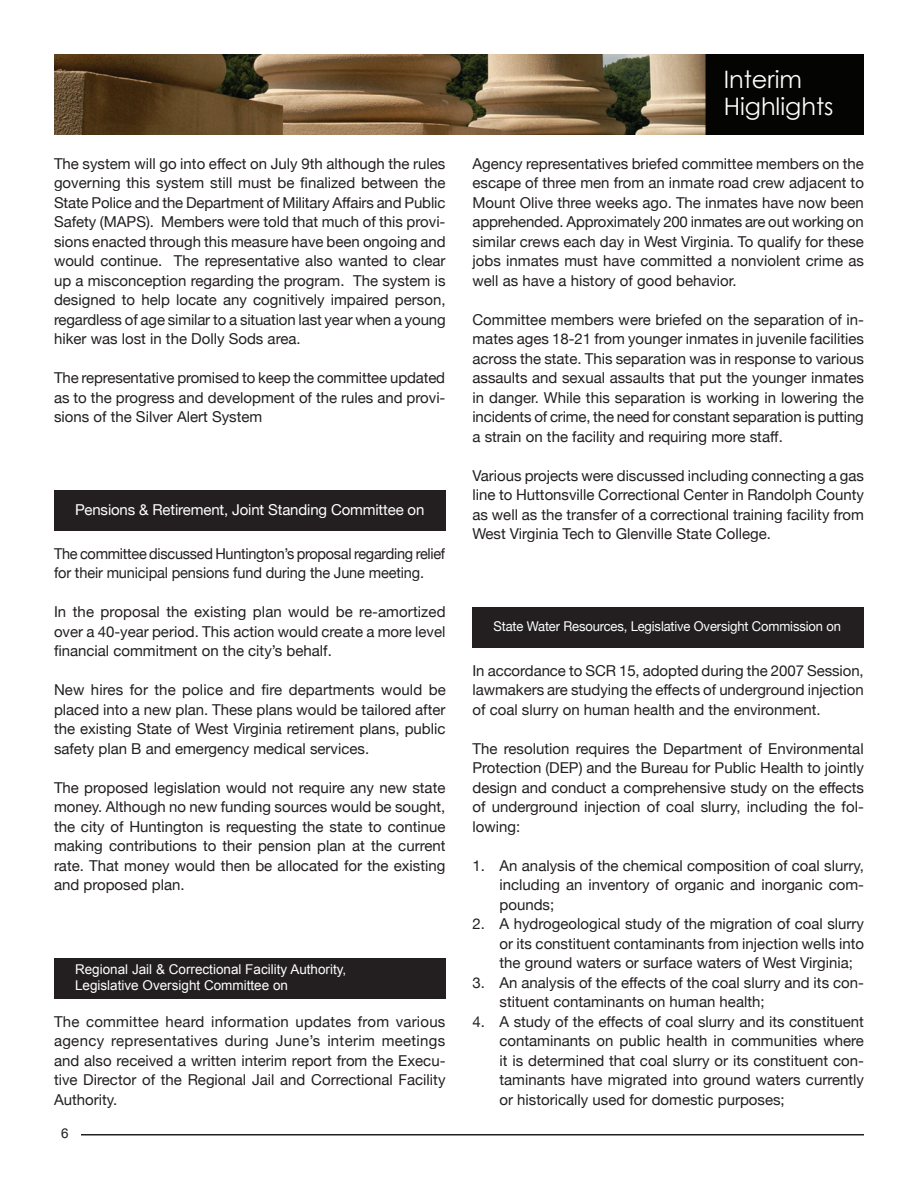
<style>
.page{position:relative;width:918px;height:1188px;background:#fff}
.page>*{position:absolute;margin:0;border:0;box-sizing:border-box;transform-origin:0 0}
.t1{font:24px/27px "Century Gothic";color:#fff}
.t2{font:15px/19.5px "Helvetica Neue";color:#231f20;text-align:justify}
.t3{font:15px/19.5px "Helvetica Neue";letter-spacing:-.02em;color:#231f20}
.t4{font:15px "Helvetica Neue";letter-spacing:-.01em;color:#fff}
.t5{font:13.5px/16.2px "Arial";color:#fff}
.t6{font:13.5px "Helvetica Neue";letter-spacing:-.01em;color:#fff;scale:.96 1}
.t7{font:13.5px "Arial";color:#231f20}
</style>
<div class="page">
<hr style="left:81px;top:1134px;width:783px;height:2px;background:#231f20">
<img style="left:54px;top:54px;width:810px;height:81px">
<div style="left:54px;top:490px;width:392px;height:40px;background:#231f20"></div>
<div style="left:54px;top:958px;width:392px;height:40px;background:#231f20"></div>
<div style="left:472px;top:607px;width:392px;height:40px;background:#231f20"></div>
<p class="t2" style="left:54px;top:153px;width:393px">The system will go into effect on July 9th although the rules governing this system still must be finalized between the State Police and the Department of Military Affairs and Public Safety (MAPS). Members were told that much of this provi&shy;sions enacted through this measure have been ongoing and would continue. The representative also wanted to clear up a misconception regarding the program. The system is designed to help locate any cognitively impaired person, regardless of age similar to a situation last year when a young hiker was lost in the Dolly Sods area.</p>
<p class="t2" style="left:54px;top:368px;width:393px">The representative promised to keep the committee updated as to the progress and development of the rules and provi&shy;sions of the Silver Alert System</p>
<p class="t4" style="left:75px;top:501px;width:351px">Pensions &amp; Retirement, Joint Standing Committee on</p>
<p class="t3" style="left:54px;top:543px;width:393px">The committee discussed Huntington’s proposal regarding relief for their municipal pensions fund during the June meeting.</p>
<p class="t2" style="left:54px;top:602px;width:393px">In the proposal the existing plan would be re-amortized over a 40-year period. This action would create a more level financial commitment on the city’s behalf.</p>
<p class="t2" style="left:54px;top:680px;width:393px">New hires for the police and fire departments would be placed into a new plan. These plans would be tailored after the existing State of West Virginia retirement plans, public safety plan B and emergency medical services.</p>
<p class="t2" style="left:54px;top:777px;width:393px">The proposed legislation would not require any new state money. Although no new funding sources would be sought, the city of Huntington is requesting the state to continue making contributions to their pension plan at the current rate. That money would then be allocated for the existing and proposed plan.</p>
<p class="t5" style="left:75px;top:962px;width:273px">Regional Jail &amp; Correctional Facility Authority,<br>Legislative Oversight Committee on</p>
<p class="t2" style="left:54px;top:1011px;width:393px">The committee heard information updates from various agency representatives during June’s interim meetings and also received a written interim report from the Execu&shy;tive Director of the Regional Jail and Correctional Facility Authority.</p>
<p class="t7" style="left:61px;top:1125px;width:9px">6</p>
<h1 class="t1" style="left:724px;top:65px;width:111px">Interim<br>Highlights</h1>
<p class="t2" style="left:472px;top:153px;width:393px">Agency representatives briefed committee members on the escape of three men from an inmate road crew adjacent to Mount Olive three weeks ago. The inmates have now been apprehended. Approximately 200 inmates are out working on similar crews each day in West Virginia. To qualify for these jobs inmates must have committed a nonviolent crime as well as have a history of good behavior.</p>
<p class="t2" style="left:472px;top:309px;width:393px">Committee members were briefed on the separation of in&shy;mates ages 18-21 from younger inmates in juvenile facilities across the state. This separation was in response to various assaults and sexual assaults that put the younger inmates in danger. While this separation is working in lowering the incidents of crime, the need for constant separation is putting a strain on the facility and requiring more staff.</p>
<p class="t2" style="left:472px;top:465px;width:393px">Various projects were discussed including connecting a gas line to Huttonsville Correctional Center in Randolph County as well as the transfer of a correctional training facility from West Virginia Tech to Glenville State College.</p>
<p class="t6" style="left:494px;top:618px;width:363px">State Water Resources, Legislative Oversight Commission on</p>
<p class="t2" style="left:472px;top:660px;width:393px">In accordance to SCR 15, adopted during the 2007 Session, lawmakers are studying the effects of underground injection of coal slurry on human health and the environment.</p>
<p class="t2" style="left:472px;top:738px;width:393px">The resolution requires the Department of Environmental Protection (DEP) and the Bureau for Public Health to jointly design and conduct a comprehensive study on the effects of underground injection of coal slurry, including the fol&shy;lowing:</p>
<p class="t2" style="left:500px;top:855px;width:366px;text-indent:-27px">1. An analysis of the chemical composition of coal slurry, including an inventory of organic and inorganic com&shy;pounds;</p>
<p class="t2" style="left:500px;top:914px;width:366px;text-indent:-27px">2. A hydrogeological study of the migration of coal slurry or its constituent contaminants from injection wells into the ground waters or surface waters of West Virginia;</p>
<p class="t2" style="left:500px;top:972px;width:366px;text-indent:-27px">3. An analysis of the effects of the coal slurry and its con&shy;stituent contaminants on human health;</p>
<p class="t2" style="left:500px;top:1011px;width:366px;text-indent:-27px">4. A study of the effects of coal slurry and its constituent contaminants on public health in communities where it is determined that coal slurry or its constituent con&shy;taminants have migrated into ground waters currently or historically used for domestic purposes;</p>
</div>
